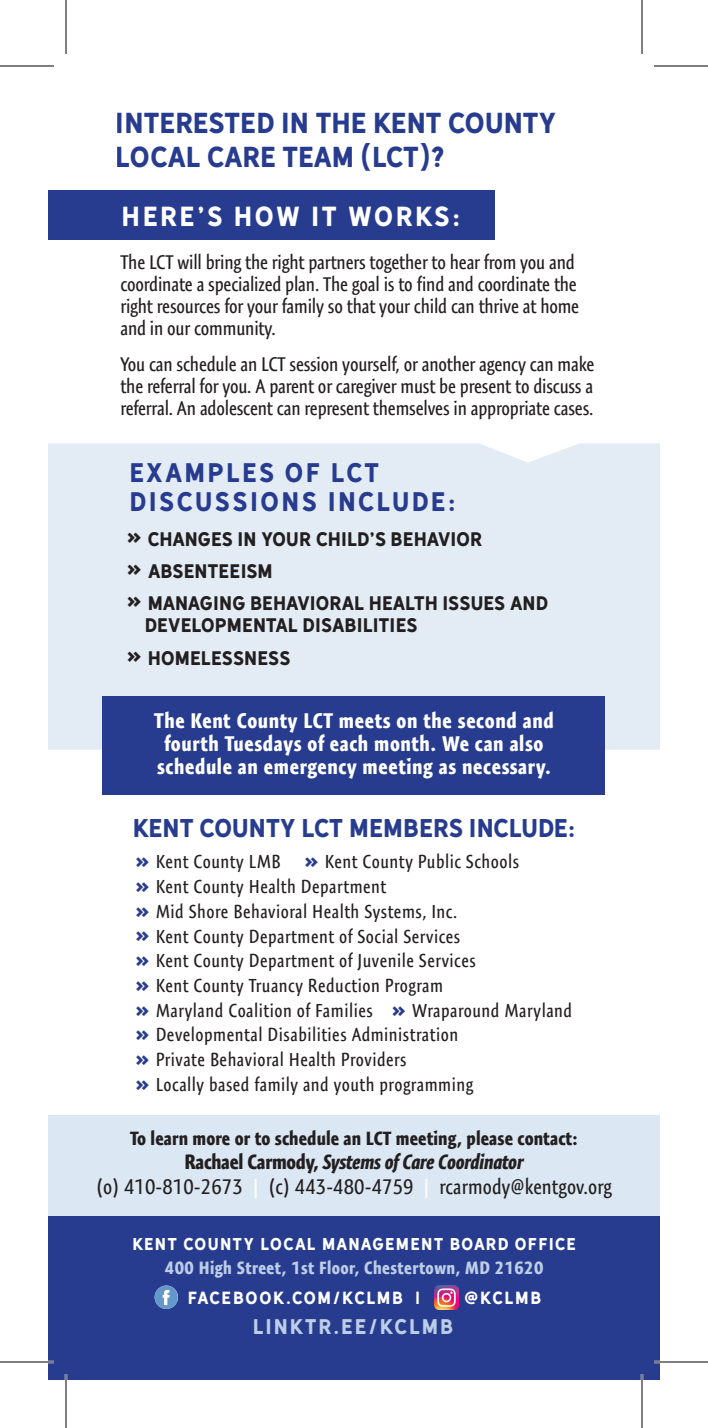
<style>
.page{position:relative;width:708px;height:1428px;background:#fff}
.page>*{position:absolute;margin:0;border:0;box-sizing:border-box;transform-origin:0 0}
.t1{font:27px/34px "Hanley Sans";letter-spacing:-.01em;color:#283c8f}
.t2{font:25.8px "Hanley Sans";letter-spacing:.09em;color:#fff}
.t3{font:25.2px/29px "Hanley Sans";letter-spacing:.09em;color:#283c8f}
.t4{font:24px "Hanley Sans";letter-spacing:-.01em;color:#283c8f}
.t5{font:700 condensed 21.6px/23px "Expo Sans Pro";letter-spacing:.03em;color:#fff;text-align:center}
.t6{font:condensed 21.4px "Expo Sans Pro";letter-spacing:.005em;color:#231f20}
.t7{font:italic 700 condensed 20.8px "Expo Sans Pro";letter-spacing:-.015em;color:#231f20}
.t8{font:condensed 20px/22px "Expo Sans Pro";letter-spacing:-.01em;color:#231f20}
.t9{font:19.8px "Hanley Sans";letter-spacing:.085em;color:#bccde7}
.t10{font:700 condensed 19.4px "Expo Sans Pro";letter-spacing:.005em;color:#231f20}
.t11{font:condensed 19px/24.8px "Expo Sans Pro";letter-spacing:.025em;color:#231f20}
.t12{font:18.4px/32.2px "Hanley Sans";color:#231f20}
.t13{font:700 condensed 18px "Expo Sans Pro";letter-spacing:.025em;color:#bccde7}
.t14{font:16.4px "Hanley Sans";letter-spacing:.085em;color:#fff}
.t15{font:16px "Hanley Sans";letter-spacing:.07em;color:#fff}
.s1{font-size:22px}
.s2{font-family:"Hanley Sans";font-stretch:normal;font-size:20.8px;color:#283c8f}
.s3{font-style:normal}
.s4{color:#fff}
</style>
<div class="page">
<div style="left:48px;top:1115px;width:612px;height:113px;background:#dbe7f3"></div>
<div style="left:48px;top:443px;width:612px;height:307px;background:#e3ecf5"></div>
<div style="left:48px;top:191px;width:447px;height:49px;background:#283c8f"></div>
<div style="left:48px;top:1217px;width:612px;height:163px;background:#283c8f"></div>
<div style="left:103px;top:696px;width:502px;height:99px;background:#283c8f"></div>
<svg style="left:154px;top:1286px;width:24px;height:23px"></svg>
<img style="left:435px;top:1286px;width:24px;height:23px">
<hr style="left:0;top:1361px;width:54px;height:2px;background:#fff">
<hr style="left:654px;top:1361px;width:54px;height:2px;background:#fff">
<hr style="left:65px;top:1374px;width:2px;height:54px;background:#fff">
<hr style="left:641px;top:1374px;width:2px;height:54px;background:#fff">
<hr style="left:0;top:66px;width:54px;height:1px;background:#000">
<hr style="left:654px;top:66px;width:54px;height:1px;background:#000">
<hr style="left:0;top:1362px;width:54px;height:1px;background:#000">
<hr style="left:654px;top:1362px;width:54px;height:1px;background:#000">
<hr style="left:66px;top:0;width:1px;height:54px;background:#000">
<hr style="left:66px;top:1374px;width:1px;height:54px;background:#000">
<hr style="left:642px;top:0;width:1px;height:54px;background:#000">
<hr style="left:642px;top:1374px;width:1px;height:54px;background:#000">
<h1 class="t1" style="left:116px;top:106px;width:442px">INTERESTED IN THE KENT COUNTY<br>LOCAL CARE TEAM (LCT)?</h1>
<h2 class="t2" style="left:122px;top:200px;width:340px">HERE’S HOW IT WORKS:</h2>
<p class="t8" style="left:120px;top:252px;width:460px">The LCT will bring the right partners together to hear from you and coordinate a specialized plan. The goal is to find and coordinate the right resources for your family so that your child can thrive at home and in our community.</p>
<p class="t8" style="left:120px;top:354px;width:476px;text-align:justify">You can schedule an LCT session yourself, or another agency can make the referral for you. A parent or caregiver must be present to discuss a referral. An adolescent can represent themselves in appropriate cases.</p>
<h3 class="t3" style="left:129px;top:457px;width:328px">EXAMPLES OF LCT<br>DISCUSSIONS INCLUDE:</h3>
<p class="t12" style="left:127px;top:523px;width:423px"><span class="s1">»</span> CHANGES IN YOUR CHILD’S BEHAVIOR<br><span class="s1">»</span> ABSENTEEISM<br><span class="s1">»</span> MANAGING BEHAVIORAL HEALTH ISSUES AND</p>
<p class="t12" style="left:127px;top:609px;width:292px;text-indent:18px">DEVELOPMENTAL DISABILITIES <span class="s1">»</span> HOMELESSNESS</p>
<p class="t5" style="left:154px;top:708px;width:401px">The Kent County LCT meets on the second and fourth Tuesdays of each month. We can also schedule an emergency meeting as necessary.</p>
<p class="t4" style="left:133px;top:813px;width:444px">KENT COUNTY LCT MEMBERS INCLUDE:</p>
<p class="t11" style="left:135px;top:849px;width:439px"><span class="s2">»</span> Kent County LMB <span class="s2">»</span> Kent County Public Schools<br><span class="s2">»</span> Kent County Health Department<br><span class="s2">»</span> Mid Shore Behavioral Health Systems, Inc.<br><span class="s2">»</span> Kent County Department of Social Services<br><span class="s2">»</span> Kent County Department of Juvenile Services<br><span class="s2">»</span> Kent County Truancy Reduction Program<br><span class="s2">»</span> Maryland Coalition of Families <span class="s2">»</span> Wraparound Maryland <span class="s2">»</span> Developmental Disabilities Administration<br><span class="s2">»</span> Private Behavioral Health Providers<br><span class="s2">»</span> Locally based family and youth programming</p>
<p class="t10" style="left:130px;top:1127px;width:449px">To learn more or to schedule an LCT meeting, please contact:</p>
<p class="t7" style="left:185px;top:1149px;width:340px"><span class="s3">Rachael Carmody,</span> Systems of Care Coordinator</p>
<p class="t6" style="left:96px;top:1175px;width:517px">(o) 410-810-2673 <span class="s4">|</span> (c) 443-480-4759 <span class="s4">|</span> rcarmody@kentgov.org</p>
<p class="t15" style="left:132px;top:1234px;width:445px">KENT COUNTY LOCAL MANAGEMENT BOARD OFFICE</p>
<p class="t13" style="left:165px;top:1257px;width:380px">400 High Street, 1st Floor, Chestertown, MD 21620</p>
<p class="t14" style="left:188px;top:1287px;width:234px">FACEBOOK.COM/KCLMB |</p>
<p class="t14" style="left:464px;top:1287px;width:78px">@KCLMB</p>
<p class="t9" style="left:253px;top:1314px;width:202px">LINKTR.EE/KCLMB</p>
</div>
